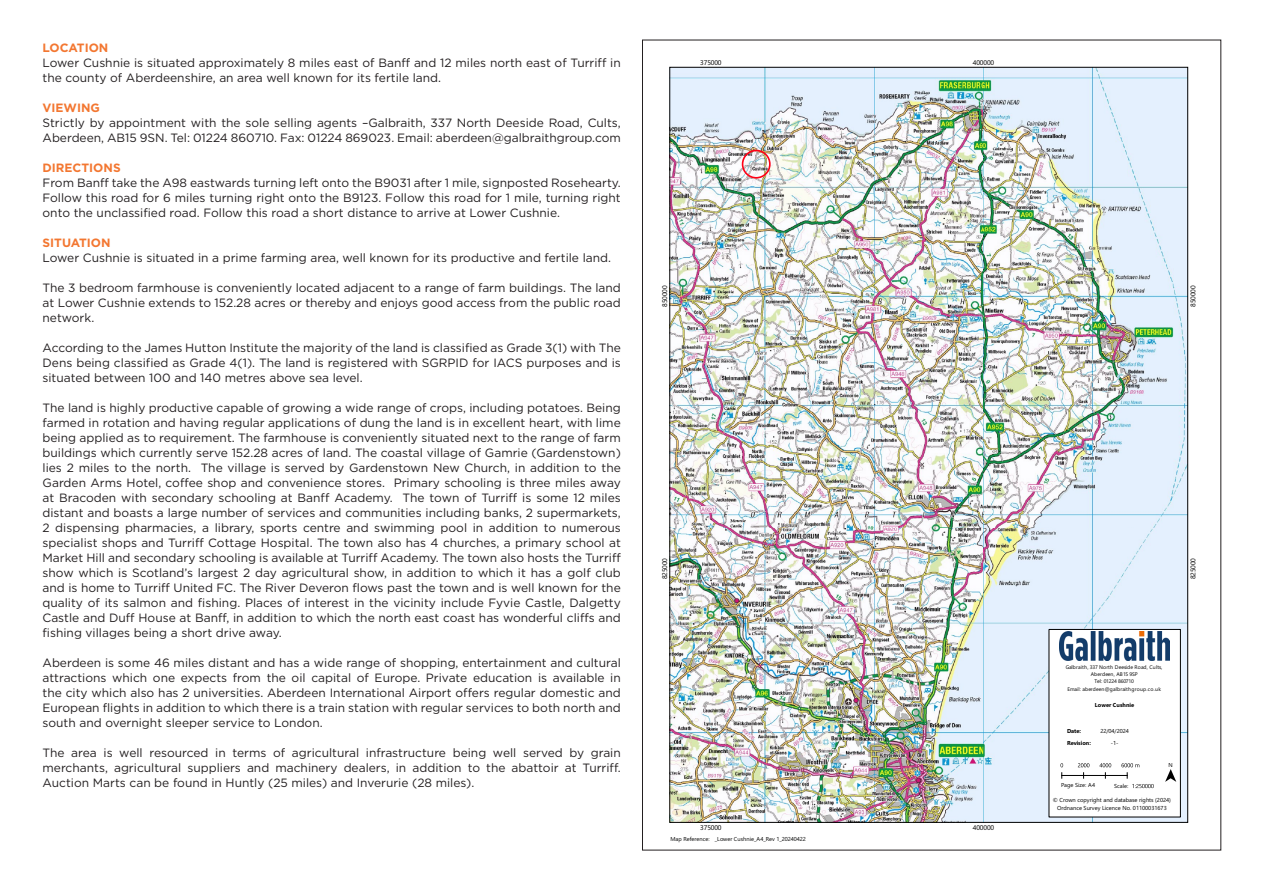
<style>
.page{position:relative;width:1263px;height:893px;background:#fff}
.page>*{position:absolute;margin:0;border:0;box-sizing:border-box;transform-origin:0 0}
.Body_Text{font:12px/15px "Gotham HTF";color:#231f20;text-align:justify}
.Headings_Text{font:700 12px "Gotham HTF";color:#f37731}
.t1{font:6.75px "Segoe UI Regular";letter-spacing:-.02em;color:#000}
.t2{font:5.7px/7.6px "Segoe UI Regular";color:#000;text-align:center}
.t3{font:5.7px "Segoe UI Bold";color:#000}
.t4{font:5.25px/7.2px "Segoe UI Regular";letter-spacing:.005em;color:#000;text-align:center}
</style>
<div class="page">
<img style="left:671px;top:69px;width:515px;height:752px">
<div style="left:742px;top:150px;width:29px;height:29px;border:2px solid #ff0116;border-radius:50%"></div>
<div style="left:1049px;top:629px;width:132px;height:188px;background:#fff;border:1px solid #000"></div>
<img style="left:1059px;top:632px;width:111px;height:28px">
<hr style="left:1062px;top:775px;width:65px;height:1px;background:#000">
<svg style="left:1078px;top:763px;width:11px;height:4px"></svg>
<svg style="left:1099px;top:763px;width:12px;height:4px"></svg>
<svg style="left:1121px;top:763px;width:18px;height:4px"></svg>
<svg style="left:1132px;top:784px;width:22px;height:4px"></svg>
<svg style="left:1165px;top:769px;width:11px;height:13px"></svg>
<p class="Headings_Text" style="left:43px;top:40px;width:67px">LOCATION</p>
<p class="Body_Text" style="left:43px;top:55px;width:580px">Lower Cushnie is situated approximately 8 miles east of Banff and 12 miles north east of Turriff in the county of Aberdeenshire, an area well known for its fertile land.</p>
<p class="Headings_Text" style="left:43px;top:100px;width:59px">VIEWING</p>
<p class="Body_Text" style="left:43px;top:115px;width:580px">Strictly by appointment with the sole selling agents –Galbraith, 337 North Deeside Road, Cults,<br>Aberdeen, AB15 9SN. Tel: 01224 860710. Fax: 01224 869023. Email: aberdeen@galbraithgroup.com</p>
<p class="Headings_Text" style="left:43px;top:160px;width:80px">DIRECTIONS</p>
<p class="Body_Text" style="left:43px;top:175px;width:580px">From Banff take the A98 eastwards turning left onto the B9031 after 1 mile, signposted Rosehearty.<br>Follow this road for 6 miles turning right onto the B9123. Follow this road for 1 mile, turning right onto the unclassified road. Follow this road a short distance to arrive at Lower Cushnie.</p>
<p class="Headings_Text" style="left:43px;top:235px;width:70px">SITUATION</p>
<p class="Body_Text" style="left:43px;top:250px;width:570px">Lower Cushnie is situated in a prime farming area, well known for its productive and fertile land.</p>
<p class="Body_Text" style="left:43px;top:280px;width:580px">The 3 bedroom farmhouse is conveniently located adjacent to a range of farm buildings. The land at Lower Cushnie extends to 152.28 acres or thereby and enjoys good access from the public road network.</p>
<p class="Body_Text" style="left:43px;top:340px;width:580px">According to the James Hutton Institute the majority of the land is classified as Grade 3(1) with The Dens being classified as Grade 4(1). The land is registered with SGRPID for IACS purposes and is situated between 100 and 140 metres above sea level.</p>
<p class="Body_Text" style="left:43px;top:400px;width:580px">The land is highly productive capable of growing a wide range of crops, including potatoes. Being farmed in rotation and having regular applications of dung the land is in excellent heart, with lime being applied as to requirement. The farmhouse is conveniently situated next to the range of farm buildings which currently serve 152.28 acres of land. The coastal village of Gamrie (Gardenstown) lies 2 miles to the north. The village is served by Gardenstown New Church, in addition to the Garden Arms Hotel, coffee shop and convenience stores. Primary schooling is three miles away at Bracoden with secondary schooling at Banff Academy. The town of Turriff is some 12 miles distant and boasts a large number of services and communities including banks, 2 supermarkets, 2 dispensing pharmacies, a library, sports centre and swimming pool in addition to numerous specialist shops and Turriff Cottage Hospital. The town also has 4 churches, a primary school at Market Hill and secondary schooling is available at Turriff Academy. The town also hosts the Turriff show which is Scotland’s largest 2 day agricultural show, in addition to which it has a golf club and is home to Turriff United FC. The River Deveron flows past the town and is well known for the quality of its salmon and fishing. Places of interest in the vicinity include Fyvie Castle, Dalgetty Castle and Duff House at Banff, in addition to which the north east coast has wonderful cliffs and fishing villages being a short drive away.</p>
<p class="Body_Text" style="left:43px;top:655px;width:580px">Aberdeen is some 46 miles distant and has a wide range of shopping, entertainment and cultural attractions which one expects from the oil capital of Europe. Private education is available in the city which also has 2 universities. Aberdeen International Airport offers regular domestic and European flights in addition to which there is a train station with regular services to both north and south and overnight sleeper service to London.</p>
<p class="Body_Text" style="left:43px;top:745px;width:580px">The area is well resourced in terms of agricultural infrastructure being well served by grain merchants, agricultural suppliers and machinery dealers, in addition to the abattoir at Turriff.<br>Auction Marts can be found in Huntly (25 miles) and Inverurie (28 miles).</p>
<p class="t1" style="left:700px;top:59px;width:23px">375000</p>
<p class="t1" style="left:973px;top:59px;width:23px">400000</p>
<p class="t1" style="left:662px;top:307px;width:23px;rotate:-90deg">850000</p>
<p class="t1" style="left:1190px;top:307px;width:23px;rotate:-90deg">850000</p>
<p class="t1" style="left:662px;top:579px;width:23px;rotate:-90deg">825000</p>
<p class="t1" style="left:1190px;top:579px;width:23px;rotate:-90deg">825000</p>
<p class="t4" style="left:1066px;top:664px;width:98px">Galbraith, 337 North Deeside Road, Cults,<br>Aberdeen, AB15 9SP<br>Tel: 01224 860710<br>Email: aberdeen@galbraithgroup.co.uk</p>
<p class="t3" style="left:1067px;top:728px;width:15px">Date:</p>
<p class="t3" style="left:1095px;top:701px;width:41px">Lower Cushnie</p>
<p class="t2" style="left:1100px;top:728px;width:30px">22/04/2024</p>
<p class="t3" style="left:1067px;top:740px;width:25px">Revision:</p>
<p class="t2" style="left:1061px;top:782px;width:35px">Page Size: A4</p>
<p class="t2" style="left:1111px;top:740px;width:9px">-1-</p>
<p class="t2" style="left:1114px;top:782px;width:16px">Scale:</p>
<p class="t2" style="left:1168px;top:762px;width:6px">N</p>
<p class="t1" style="left:700px;top:825px;width:23px">375000</p>
<p class="t2" style="left:670px;top:836px;width:41px">Map Reference:</p>
<p class="t2" style="left:715px;top:836px;width:93px">_Lower Cushnie_A4_Rev 1_20240422</p>
<p class="t1" style="left:973px;top:825px;width:23px">400000</p>
<p class="t2" style="left:1053px;top:797px;width:120px">© Crown copyright and database rights (2024)<br>Ordnance Survey Licence No. 01100031673</p>
</div>
